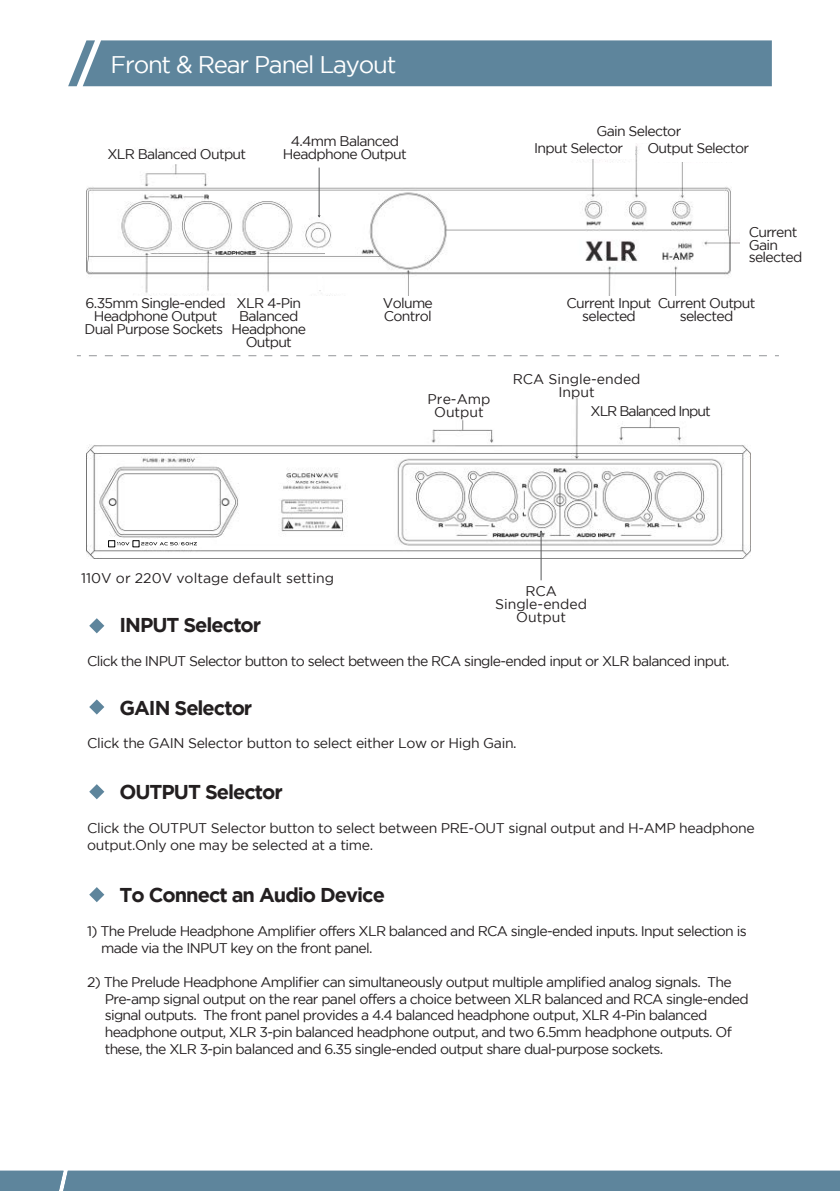
<style>
.page{position:relative;width:840px;height:1191px;background:#fff}
.page>*{position:absolute;margin:0;border:0;box-sizing:border-box;transform-origin:0 0}
.t1{font:24px "Gotham";letter-spacing:-.05em;color:#fff}
.t2{font:700 20px "Gotham";letter-spacing:-.05em;color:#231f20}
.t3{font:14px/13px "Gotham";letter-spacing:-.05em;color:#231f20}
.t4{font:14px/16.8px "Gotham";letter-spacing:-.025em;color:#231f20}
.t5{font:14px/13px "Gotham";color:#231f20;text-align:center}
.t6{font:14px "Gotham";letter-spacing:-.075em;color:#231f20}
</style>
<div class="page">
<div style="left:68px;top:40px;width:703px;height:46px;background:#5e859c"></div>
<div style="left:0;top:1170px;width:839px;height:21px;background:#5e859c"></div>
<svg style="left:89px;top:618px;width:15px;height:15px"></svg>
<svg style="left:89px;top:699px;width:15px;height:15px"></svg>
<svg style="left:89px;top:784px;width:15px;height:15px"></svg>
<svg style="left:89px;top:887px;width:15px;height:15px"></svg>
<img style="left:86px;top:143px;width:654px;height:153px">
<img style="left:87px;top:398px;width:662px;height:160px">
<div style="left:128px;top:150px;width:119px;height:14px;background:#fff"></div>
<div style="left:506px;top:141px;width:128px;height:18px;background:#fff"></div>
<div style="left:642px;top:144px;width:128px;height:18px;background:#fff"></div>
<div style="left:730px;top:244px;width:54px;height:22px;background:#fff"></div>
<svg style="left:89px;top:355px;width:689px;height:1px"></svg>
<hr style="left:318px;top:168px;width:1px;height:49px;background:#57585a">
<svg style="left:317px;top:214px;width:3px;height:4px"></svg>
<img style="left:312px;top:250px;width:12px;height:26px">
<hr style="left:318px;top:275px;width:3px;height:15px;background:#fff">
<hr style="left:540px;top:531px;width:1px;height:49px;background:#57585a">
<svg style="left:136px;top:540px;width:74px;height:7px"></svg>
<svg style="left:141px;top:542px;width:56px;height:3px"></svg>
<div style="left:132px;top:540px;width:7px;height:7px;border:1px solid #030303"></div>
<div style="left:108px;top:540px;width:7px;height:7px;border:1px solid #030303"></div>
<svg style="left:117px;top:542px;width:12px;height:3px"></svg>
<h1 class="t1" style="left:111px;top:51px;width:287px">Front &amp; Rear Panel Layout</h1>
<p class="t3" style="left:107px;top:147px;width:140px">XLR Balanced Output</p>
<p class="t3" style="left:283px;top:134px;width:125px;text-align:center">4.4mm Balanced<br>Headphone Output</p>
<p class="t3" style="left:596px;top:124px;width:86px">Gain Selector</p>
<p class="t3" style="left:534px;top:142px;width:90px">Input Selector</p>
<p class="t3" style="left:647px;top:142px;width:103px">Output Selector</p>
<p class="t3" style="left:748px;top:225px;width:55px">Current<br>Gain selected</p>
<p class="t3" style="left:84px;top:296px;width:142px;text-align:center">6.35mm Single-ended<br>Headphone Output<br>Dual Purpose Sockets</p>
<p class="t3" style="left:231px;top:296px;width:76px;text-align:center">XLR 4-Pin<br>Balanced<br>Headphone<br>Output</p>
<p class="t3" style="left:382px;top:296px;width:51px">Volume<br>Control</p>
<p class="t3" style="left:582px;top:296px;width:175px;text-indent:-16px">Current Input Current Output selected</p>
<p class="t3" style="left:679px;top:309px;width:55px">selected</p>
<p class="t5" style="left:512px;top:372px;width:129px">RCA Single-ended<br>Input</p>
<p class="t5" style="left:427px;top:392px;width:64px">Pre-Amp<br>Output</p>
<p class="t6" style="left:590px;top:403px;width:121px">XLR Balanced Input</p>
<p class="t5" style="left:81px;top:571px;width:254px">110V or 220V voltage default setting</p>
<h2 class="t2" style="left:119px;top:613px;width:143px">INPUT Selector</h2>
<p class="t5" style="left:494px;top:584px;width:94px">RCA<br>Single-ended<br>Output</p>
<p class="t3" style="left:87px;top:654px;width:643px">Click the INPUT Selector button to select between the RCA single-ended input or XLR balanced input.</p>
<h2 class="t2" style="left:119px;top:696px;width:134px">GAIN Selector</h2>
<p class="t4" style="left:87px;top:734px;width:431px">Click the GAIN Selector button to select either Low or High Gain.</p>
<h2 class="t2" style="left:119px;top:780px;width:165px">OUTPUT Selector</h2>
<p class="t4" style="left:87px;top:820px;width:668px">Click the OUTPUT Selector button to select between PRE-OUT signal output and H-AMP headphone output.Only one may be selected at a time.</p>
<h2 class="t2" style="left:119px;top:883px;width:267px">To Connect an Audio Device</h2>
<p class="t3" style="left:101px;top:922px;width:646px;line-height:16.8px;text-indent:-14px">1) The Prelude Headphone Amplifier offers XLR balanced and RCA single-ended inputs. Input selection is made via the INPUT key on the front panel.</p>
<p class="t3" style="left:105px;top:973px;width:645px;line-height:16.8px;text-indent:-18px">2) The Prelude Headphone Amplifier can simultaneously output multiple amplified analog signals. The Pre-amp signal output on the rear panel offers a choice between XLR balanced and RCA single-ended signal outputs. The front panel provides a 4.4 balanced headphone output, XLR 4-Pin balanced headphone output, XLR 3-pin balanced headphone output, and two 6.5mm headphone outputs. Of these, the XLR 3-pin balanced and 6.35 single-ended output share dual-purpose sockets.</p>
</div>
